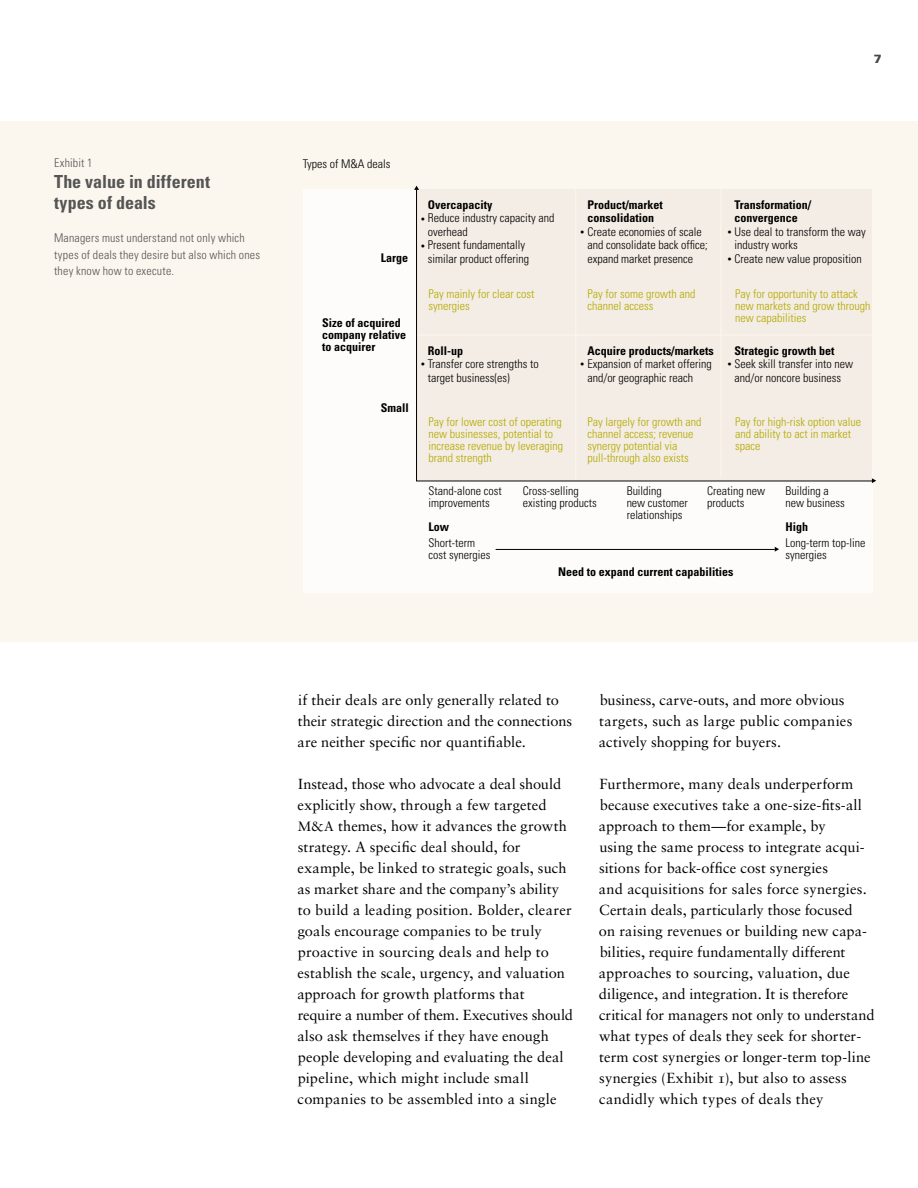
<style>
.page{position:relative;width:918px;height:1188px;background:#fff}
.page>*{position:absolute;margin:0;border:0;box-sizing:border-box;transform-origin:0 0}
.t1{font:700 condensed 18px/21px "Univers LT Std";color:#555}
.t2{font:14.7px/21px "Sabon LT Std";letter-spacing:.005em;color:#000}
.t3{font:300 condensed 12px/13.5px "Univers LT Std";color:#000}
.t4{font:300 condensed 12px/12px "Univers LT Std";color:#b2a900}
.t5{font:700 condensed 12px/12px "Univers LT Std";color:#000}
.t6{font:300 condensed 12px/16.5px "Univers LT Std";letter-spacing:.015em;color:#555}
.t7{font:900 12px "Univers LT Std";color:#464646}
.s1{font-size:13.5px}
</style>
<div class="page">
<div style="left:0;top:122px;width:918px;height:520px;background:#fcf7ee"></div>
<div style="left:418px;top:471px;width:454px;height:122px;background:#fdfcfb"></div>
<div style="left:303px;top:190px;width:129px;height:403px;background:#fdfcfb"></div>
<svg style="left:414px;top:186px;width:5px;height:4px"></svg>
<svg style="left:872px;top:478px;width:4px;height:5px"></svg>
<div style="left:416px;top:189px;width:456px;height:292px;background:#f4ede5"></div>
<hr style="left:496px;top:549px;width:279px;height:1px;background:#000">
<svg style="left:775px;top:547px;width:4px;height:5px"></svg>
<p class="t6" style="left:54px;top:155px;width:40px">Exhibit 1</p>
<p class="t1" style="left:54px;top:171px;width:158px">The value in different types of deals</p>
<p class="t6" style="left:54px;top:230px;width:208px">Managers must understand not only which types of deals they desire but also which ones they know how to execute.</p>
<p class="t7" style="left:874px;top:51px;width:10px">7</p>
<p class="t3" style="left:303px;top:157px;width:89px">Types of M&amp;A deals</p>
<p class="t5" style="left:381px;top:252px;width:29px">Large</p>
<p class="t5" style="left:322px;top:317px;width:85px">Size of acquired company relative to acquirer</p>
<p class="t5" style="left:381px;top:402px;width:30px">Small</p>
<p class="t5" style="left:428px;top:199px;width:66px">Overcapacity</p>
<p class="t3" style="left:428px;top:211px;width:128px">Reduce industry capacity and overhead<br>Present fundamentally similar product offering</p>
<p class="t5" style="left:587px;top:198px;width:77px;line-height:13.5px">Product/market consolidation</p>
<p class="t3" style="left:587px;top:225px;width:122px">Create economies of scale and consolidate back office; expand market presence</p>
<p class="t5" style="left:735px;top:198px;width:78px;line-height:13.5px">Transformation/ convergence</p>
<p class="t3" style="left:735px;top:225px;width:133px">Use deal to transform the way industry works<br>Create new value proposition</p>
<p class="t4" style="left:429px;top:288px;width:107px">Pay mainly for clear cost synergies</p>
<p class="t4" style="left:588px;top:288px;width:109px">Pay for some growth and channel access</p>
<p class="t4" style="left:735px;top:288px;width:137px">Pay for opportunity to attack new markets and grow through new capabilities</p>
<p class="t5" style="left:428px;top:344px;width:37px">Roll-up</p>
<p class="t3" style="left:428px;top:357px;width:113px">Transfer core strengths to target business(es)</p>
<p class="t5" style="left:587px;top:344px;width:128px">Acquire products/markets</p>
<p class="t3" style="left:587px;top:357px;width:126px">Expansion of market offering and/or geographic reach</p>
<p class="t5" style="left:735px;top:344px;width:102px">Strategic growth bet</p>
<p class="t3" style="left:735px;top:357px;width:120px">Seek skill transfer into new and/or noncore business</p>
<p class="t4" style="left:429px;top:416px;width:136px">Pay for lower cost of operating new businesses, potential to increase revenue by leveraging brand strength</p>
<p class="t4" style="left:588px;top:416px;width:115px">Pay largely for growth and channel access; revenue synergy potential via pull-through also exists</p>
<p class="t4" style="left:735px;top:416px;width:127px">Pay for high-risk option value and ability to act in market space</p>
<p class="t3" style="left:429px;top:485px;width:75px;line-height:12px">Stand-alone cost improvements</p>
<p class="t3" style="left:523px;top:485px;width:75px;line-height:12px">Cross-selling existing products</p>
<p class="t3" style="left:627px;top:485px;width:63px;line-height:12px">Building<br>new customer relationships</p>
<p class="t3" style="left:707px;top:485px;width:59px;line-height:12px">Creating new products</p>
<p class="t3" style="left:786px;top:485px;width:61px;line-height:12px">Building a new business</p>
<p class="t5" style="left:429px;top:520px;width:22px">Low</p>
<p class="t5" style="left:786px;top:520px;width:24px">High</p>
<p class="t3" style="left:429px;top:536px;width:63px;line-height:12px">Short-term cost synergies</p>
<p class="t3" style="left:786px;top:536px;width:81px;line-height:12px">Long-term top-line synergies</p>
<p class="t5" style="left:558px;top:566px;width:177px">Need to expand current capabilities</p>
<p class="t2" style="left:297px;top:689px;width:276px">if their deals are only generally related to their strategic direction and the connections are neither specific nor quantifiable.</p>
<p class="t2" style="left:297px;top:773px;width:277px">Instead, those who advocate a deal should explicitly show, through a few targeted <span class="s1">M&amp;A</span> themes, how it advances the growth strategy. A specific deal should, for example, be linked to strategic goals, such as market share and the company’s ability to build a leading position. Bolder, clearer goals encourage companies to be truly proactive in sourcing deals and help to establish the scale, urgency, and valuation approach for growth platforms that<br>require a number of them. Executives should also ask themselves if they have enough people developing and evaluating the deal pipeline, which might include small companies to be assembled into a single</p>
<p class="t2" style="left:599px;top:689px;width:255px">business, carve-outs, and more obvious targets, such as large public companies actively shopping for buyers.</p>
<p class="t2" style="left:599px;top:773px;width:277px">Furthermore, many deals underperform because executives take a one-size-fits-all approach to them—for example, by<br>using the same process to integrate acqui&shy;sitions for back-office cost synergies<br>and acquisitions for sales force synergies.<br>Certain deals, particularly those focused<br>on raising revenues or building new capa&shy;bilities, require fundamentally different approaches to sourcing, valuation, due diligence, and integration. It is therefore critical for managers not only to understand what types of deals they seek for shorter&shy;term cost synergies or longer-term top-line synergies (Exhibit 1), but also to assess candidly which types of deals they</p>
</div>
